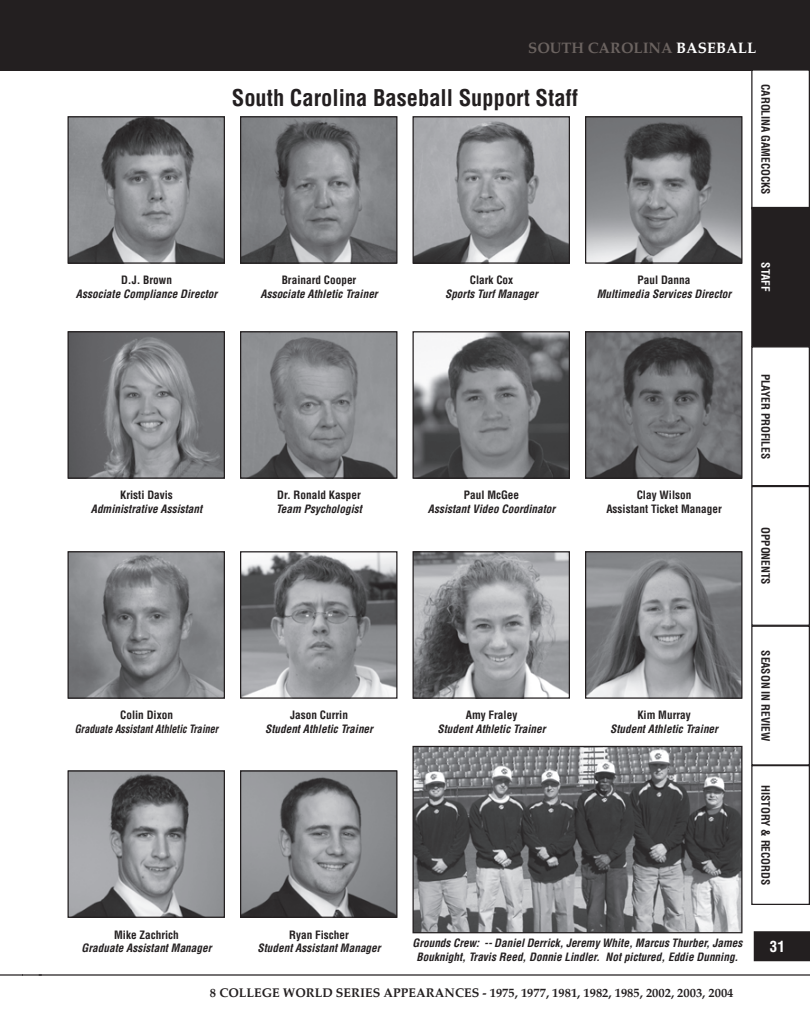
<style>
.page{position:relative;width:810px;height:1035px;background:#fff}
.page>*{position:absolute;margin:0;border:0;box-sizing:border-box;transform-origin:0 0}
.t1{font:700 condensed 22.5px "Helvetica";color:#231f20}
.t2{font:700 15px "Palatino";color:#6b6360}
.t3{font:700 condensed 15px "Helvetica";color:#fff}
.t4{font:700 12.5px "Palatino";color:#231f20}
.t5{font:italic 700 condensed 11.25px/13.5px "Helvetica";color:#231f20;text-align:center}
.t6{font:700 condensed 11.25px/13.5px "Helvetica";color:#231f20;text-align:center}
.t7{font:italic 700 condensed 11.25px "Helvetica";color:#231f20;scale:.9 1}
.t8{font:700 condensed 11.25px "Helvetica";color:#fff}
.s1{color:#fff}
</style>
<div class="page">
<div style="left:0;top:0;width:22px;height:71px;background:#231f20"></div>
<hr style="left:0;top:974px;width:22px;height:2px;background:#231f20">
<hr style="left:22px;top:0;width:1px;height:71px;background:#231f20">
<hr style="left:22px;top:974px;width:20px;height:2px;background:#231f20">
<hr style="left:39px;top:974px;width:771px;height:2px;background:#231f20">
<div style="left:754px;top:932px;width:55px;height:29px;background:#231f20"></div>
<div style="left:754px;top:931px;width:56px;height:30px;border:1px solid #231f20"></div>
<div style="left:23px;top:0;width:787px;height:71px;background:#231f20"></div>
<div style="left:751px;top:69px;width:59px;height:140px;border:1px solid #231f20"></div>
<div style="left:752px;top:207px;width:57px;height:139px;background:#231f20"></div>
<div style="left:751px;top:207px;width:59px;height:140px;border:1px solid #231f20"></div>
<div style="left:751px;top:346px;width:59px;height:140px;border:1px solid #231f20"></div>
<div style="left:751px;top:486px;width:59px;height:140px;border:1px solid #231f20"></div>
<div style="left:751px;top:626px;width:59px;height:140px;border:1px solid #231f20"></div>
<div style="left:751px;top:765px;width:59px;height:140px;border:1px solid #231f20"></div>
<img style="left:414px;top:748px;width:326px;height:183px">
<div style="left:412px;top:746px;width:330px;height:187px;border:1px solid #231f20"></div>
<img style="left:70px;top:118px;width:153px;height:144px">
<div style="left:68px;top:116px;width:157px;height:148px;border:1px solid #231f20"></div>
<img style="left:587px;top:118px;width:153px;height:144px">
<div style="left:585px;top:116px;width:157px;height:148px;border:1px solid #231f20"></div>
<img style="left:242px;top:118px;width:154px;height:144px">
<div style="left:240px;top:116px;width:158px;height:148px;border:1px solid #231f20"></div>
<img style="left:414px;top:118px;width:154px;height:144px">
<div style="left:412px;top:116px;width:158px;height:148px;border:1px solid #231f20"></div>
<img style="left:242px;top:333px;width:154px;height:144px">
<div style="left:240px;top:331px;width:158px;height:148px;border:1px solid #231f20"></div>
<img style="left:70px;top:333px;width:153px;height:144px">
<div style="left:68px;top:331px;width:157px;height:148px;border:1px solid #231f20"></div>
<img style="left:414px;top:333px;width:154px;height:144px">
<div style="left:412px;top:331px;width:158px;height:148px;border:1px solid #231f20"></div>
<img style="left:587px;top:333px;width:153px;height:144px">
<div style="left:585px;top:331px;width:157px;height:148px;border:1px solid #231f20"></div>
<img style="left:242px;top:553px;width:154px;height:144px">
<div style="left:240px;top:551px;width:158px;height:148px;border:1px solid #231f20"></div>
<img style="left:70px;top:553px;width:153px;height:144px">
<div style="left:68px;top:551px;width:157px;height:148px;border:1px solid #231f20"></div>
<img style="left:587px;top:553px;width:153px;height:144px">
<div style="left:585px;top:551px;width:157px;height:148px;border:1px solid #231f20"></div>
<img style="left:414px;top:553px;width:154px;height:144px">
<div style="left:412px;top:551px;width:158px;height:148px;border:1px solid #231f20"></div>
<img style="left:242px;top:772px;width:154px;height:144px">
<div style="left:240px;top:770px;width:158px;height:148px;border:1px solid #231f20"></div>
<img style="left:70px;top:772px;width:153px;height:144px">
<div style="left:68px;top:770px;width:157px;height:148px;border:1px solid #231f20"></div>
<h2 class="t2" style="left:528px;top:38px;width:230px">SOUTH CAROLINA <span class="s1">BASEBALL</span></h2>
<h1 class="t1" style="left:232px;top:84px;width:348px">South Carolina Baseball Support Staff</h1>
<p class="t6" style="left:121px;top:274px;width:52px">D.J. Brown</p>
<p class="t5" style="left:76px;top:287px;width:143px">Associate Compliance Director</p>
<p class="t6" style="left:282px;top:274px;width:76px">Brainard Cooper</p>
<p class="t5" style="left:260px;top:287px;width:119px">Associate Athletic Trainer</p>
<p class="t6" style="left:470px;top:274px;width:45px">Clark Cox</p>
<p class="t5" style="left:445px;top:287px;width:94px">Sports Turf Manager</p>
<p class="t6" style="left:638px;top:274px;width:54px">Paul Danna</p>
<p class="t5" style="left:597px;top:287px;width:136px">Multimedia Services Director</p>
<p class="t6" style="left:772px;top:84px;width:112px;rotate:90deg">Carolina Gamecocks</p>
<p class="t8" style="left:772px;top:262px;width:30px;rotate:90deg">STAFF</p>
<p class="t6" style="left:120px;top:489px;width:54px">Kristi Davis</p>
<p class="t5" style="left:91px;top:502px;width:113px">Administrative Assistant</p>
<p class="t6" style="left:277px;top:489px;width:85px">Dr. Ronald Kasper</p>
<p class="t5" style="left:276px;top:502px;width:87px">Team Psychologist</p>
<p class="t6" style="left:464px;top:489px;width:57px">Paul McGee</p>
<p class="t5" style="left:428px;top:502px;width:129px">Assistant Video Coordinator</p>
<p class="t6" style="left:606px;top:488px;width:117px">Clay Wilson<br>Assistant Ticket Manager</p>
<p class="t6" style="left:772px;top:374px;width:86px;rotate:90deg">PLAYER PROFILES</p>
<p class="t6" style="left:772px;top:527px;width:58px;rotate:90deg">OPPONENTS</p>
<p class="t6" style="left:772px;top:547px;width:26px;rotate:90deg">N</p>
<p class="t6" style="left:120px;top:709px;width:54px">Colin Dixon</p>
<p class="t7" style="left:75px;top:722px;width:161px">Graduate Assistant Athletic Trainer</p>
<p class="t6" style="left:290px;top:709px;width:59px">Jason Currin</p>
<p class="t5" style="left:265px;top:722px;width:109px">Student Athletic Trainer</p>
<p class="t6" style="left:466px;top:709px;width:53px">Amy Fraley</p>
<p class="t5" style="left:438px;top:722px;width:109px">Student Athletic Trainer</p>
<p class="t6" style="left:637px;top:709px;width:55px">Kim Murray</p>
<p class="t5" style="left:610px;top:722px;width:109px">Student Athletic Trainer</p>
<p class="t6" style="left:772px;top:650px;width:38px;rotate:90deg">S</p>
<p class="t6" style="left:772px;top:650px;width:92px;rotate:90deg">SEASON IN REVIEW</p>
<p class="t6" style="left:772px;top:785px;width:101px;rotate:90deg">HISTORY &amp; RECORDS</p>
<p class="t6" style="left:114px;top:928px;width:66px">Mike Zachrich</p>
<p class="t5" style="left:82px;top:941px;width:131px">Graduate Assistant Manager</p>
<p class="t6" style="left:289px;top:928px;width:61px">Ryan Fischer</p>
<p class="t5" style="left:257px;top:941px;width:125px">Student Assistant Manager</p>
<p class="t5" style="left:412px;top:937px;width:331px">Grounds Crew: -- Daniel Derrick, Jeremy White, Marcus Thurber, James<br>Bouknight, Travis Reed, Donnie Lindler. Not pictured, Eddie Dunning.</p>
<p class="t4" style="left:210px;top:985px;width:19px">8 COLLE</p>
<p class="t4" style="left:262px;top:985px;width:44px">GE WORL</p>
<p class="t4" style="left:322px;top:985px;width:22px">D SERIES</p>
<p class="t4" style="left:384px;top:985px;width:35px">APPEARANCES</p>
<p class="t4" style="left:482px;top:985px;width:253px">- 1975, 1977, 1981, 1982, 1985, 2002, 2003, 2004</p>
<p class="t4" style="left:219px;top:985px;width:10px">L</p>
<p class="t4" style="left:336px;top:985px;width:9px">SE</p>
<p class="t4" style="left:409px;top:985px;width:10px">EA</p>
<h2 class="t3" style="left:770px;top:937px;width:16px">31</h2>
</div>
